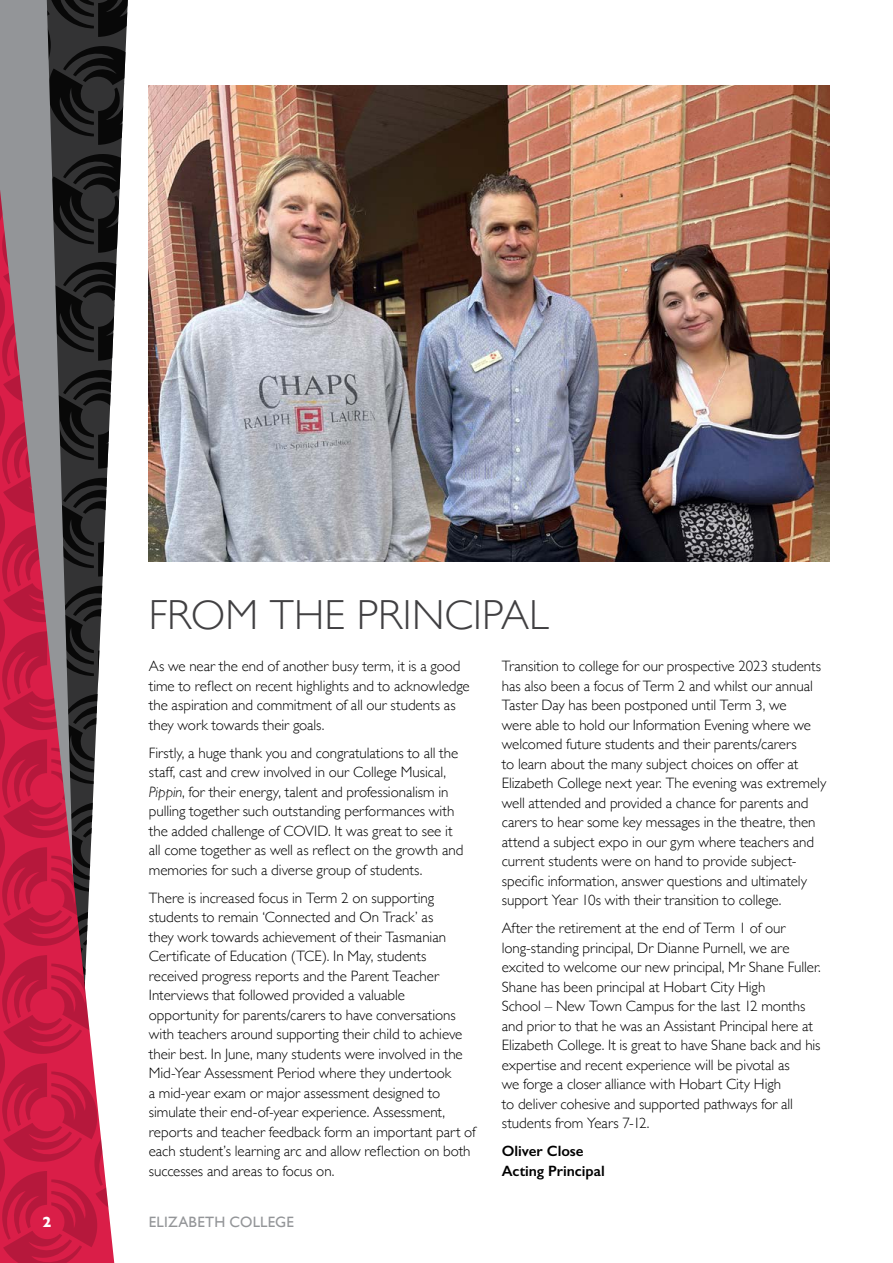
<style>
.page{position:relative;width:893px;height:1263px;background:#fff}
.page>*{position:absolute;margin:0;border:0;box-sizing:border-box;transform-origin:0 0}
.EC_Heading_1{font:300 42px "Gill Sans";letter-spacing:.005em;color:#414042}
.EC_Body{font:300 15px/19.5px "Gill Sans";letter-spacing:-.005em;color:#000}
.EC_Body-2{font:600 15px/19.5px "Gill Sans";color:#000}
.t1{font:15px "Gill Sans";letter-spacing:.015em;color:#939598}
.t2{font:700 15px "Gill Sans";color:#fff}
.s1{font-style:italic}
</style>
<div class="page">
<img style="left:149px;top:85px;width:680px;height:476px">
<svg style="left:0;top:0;width:128px;height:1263px"></svg>
<p class="EC_Heading_1" style="left:149px;top:582px;width:402px">FROM THE PRINCIPAL</p>
<p class="EC_Body" style="left:149px;top:656px;width:322px">As we near the end of another busy term, it is a good time to reflect on recent highlights and to acknowledge the aspiration and commitment of all our students as they work towards their goals.</p>
<p class="EC_Body" style="left:149px;top:742px;width:316px">Firstly, a huge thank you and congratulations to all the staff, cast and crew involved in our College Musical, <span class="s1">Pippin</span>, for their energy, talent and professionalism in pulling together such outstanding performances with the added challenge of COVID. It was great to see it all come together as well as reflect on the growth and memories for such a diverse group of students.</p>
<p class="EC_Body" style="left:149px;top:887px;width:328px">There is increased focus in Term 2 on supporting students to remain ‘Connected and On Track’ as<br>they work towards achievement of their Tasmanian Certificate of Education (TCE). In May, students received progress reports and the Parent Teacher Interviews that followed provided a valuable opportunity for parents/carers to have conversations with teachers around supporting their child to achieve their best. In June, many students were involved in the Mid-Year Assessment Period where they undertook<br>a mid-year exam or major assessment designed to simulate their end-of-year experience. Assessment, reports and teacher feedback form an important part of each student’s learning arc and allow reflection on both successes and areas to focus on.</p>
<p class="t2" style="left:43px;top:1209px;width:10px">2</p>
<p class="t1" style="left:149px;top:1213px;width:147px">ELIZABETH COLLEGE</p>
<p class="EC_Body" style="left:502px;top:656px;width:326px">Transition to college for our prospective 2023 students has also been a focus of Term 2 and whilst our annual Taster Day has been postponed until Term 3, we<br>were able to hold our Information Evening where we welcomed future students and their parents/carers<br>to learn about the many subject choices on offer at Elizabeth College next year. The evening was extremely well attended and provided a chance for parents and carers to hear some key messages in the theatre, then attend a subject expo in our gym where teachers and current students were on hand to provide subject&shy;specific information, answer questions and ultimately support Year 10s with their transition to college.</p>
<p class="EC_Body" style="left:502px;top:918px;width:320px">After the retirement at the end of Term 1 of our long-standing principal, Dr Dianne Purnell, we are excited to welcome our new principal, Mr Shane Fuller.<br>Shane has been principal at Hobart City High<br>School – New Town Campus for the last 12 months and prior to that he was an Assistant Principal here at Elizabeth College. It is great to have Shane back and his expertise and recent experience will be pivotal as<br>we forge a closer alliance with Hobart City High<br>to deliver cohesive and supported pathways for all students from Years 7-12.</p>
<p class="EC_Body-2" style="left:502px;top:1141px;width:104px">Oliver Close<br>Acting Principal</p>
</div>
